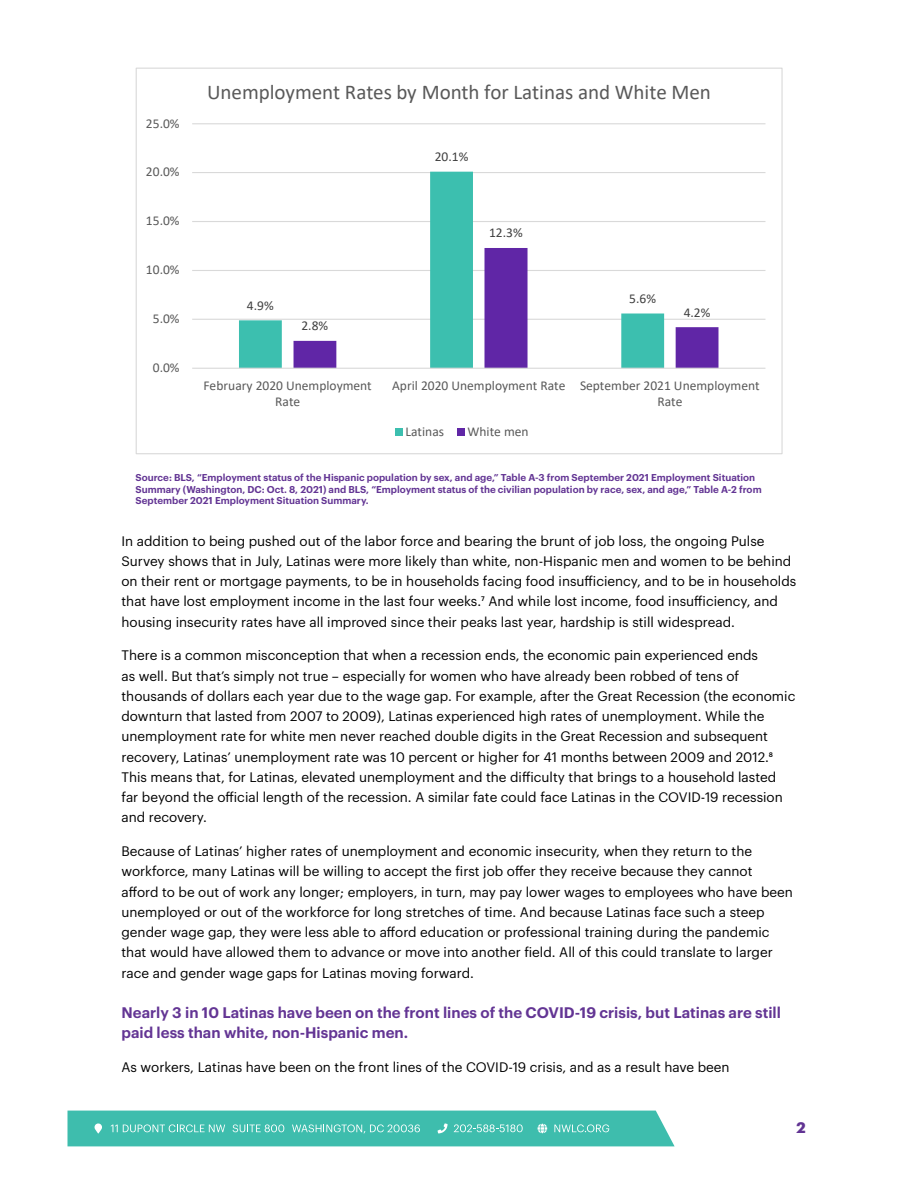
<style>
.page{position:relative;width:918px;height:1188px;background:#fff}
.page>*{position:absolute;margin:0;border:0;box-sizing:border-box;transform-origin:0 0}
.t1{font:21px "Calibri";color:#595959}
.t2{font:600 15px/20.2px "Graphik";color:#633594}
.t3{font:700 15px "Graphik";color:#613393}
.t4{font:13.5px/20.2px "Graphik";color:#000}
.t5{font:13.5px/16.5px "Calibri";color:#595959;text-align:center}
.t6{font:13.5px "Calibri";color:#404040}
.t7{font:600 9.75px/11.7px "Graphik";color:#633594}
</style>
<div class="page">
<svg style="left:67px;top:1111px;width:608px;height:35px;background:#4ac1b2"></svg>
<hr style="left:192px;top:319px;width:573px;height:1px;background:#d9d9d9">
<hr style="left:192px;top:270px;width:573px;height:1px;background:#d9d9d9">
<hr style="left:192px;top:221px;width:573px;height:1px;background:#d9d9d9">
<hr style="left:192px;top:172px;width:573px;height:1px;background:#d9d9d9">
<hr style="left:192px;top:123px;width:573px;height:1px;background:#d9d9d9">
<svg style="left:239px;top:172px;width:234px;height:196px"></svg>
<svg style="left:294px;top:248px;width:424px;height:120px"></svg>
<hr style="left:192px;top:368px;width:573px;height:1px;background:#d9d9d9">
<div style="left:395px;top:429px;width:7px;height:7px;background:#3cbfaf"></div>
<div style="left:457px;top:429px;width:8px;height:7px;background:#6026a6"></div>
<p class="t5" style="left:146px;top:114px;width:35px">25.0%</p>
<p class="t5" style="left:146px;top:163px;width:35px">20.0%</p>
<p class="t5" style="left:146px;top:212px;width:35px">15.0%</p>
<p class="t5" style="left:146px;top:261px;width:35px">10.0%</p>
<p class="t5" style="left:153px;top:310px;width:28px">5.0%</p>
<p class="t5" style="left:153px;top:359px;width:28px">0.0%</p>
<h1 class="t1" style="left:207px;top:78px;width:505px">Unemployment Rates by Month for Latinas and White Men</h1>
<p class="t6" style="left:247px;top:296px;width:28px">4.9%</p>
<p class="t6" style="left:301px;top:317px;width:28px">2.8%</p>
<p class="t6" style="left:435px;top:147px;width:35px">20.1%</p>
<p class="t6" style="left:489px;top:224px;width:35px">12.3%</p>
<p class="t6" style="left:629px;top:289px;width:28px">5.6%</p>
<p class="t6" style="left:684px;top:303px;width:28px">4.2%</p>
<p class="t5" style="left:203px;top:377px;width:170px">February 2020 Unemployment<br>Rate</p>
<p class="t5" style="left:657px;top:377px;width:104px;text-align:left;text-indent:-265px">April 2020 Unemployment Rate September 2021 Unemployment<br>Rate</p>
<p class="t5" style="left:406px;top:423px;width:40px">Latinas</p>
<p class="t5" style="left:468px;top:423px;width:63px">White men</p>
<p class="t7" style="left:136px;top:471px;width:628px">Source: BLS, “Employment status of the Hispanic population by sex, and age,” Table A-3 from September 2021 Employment Situation<br>Summary (Washington, DC: Oct. 8, 2021) and BLS, “Employment status of the civilian population by race, sex, and age,” Table A-2 from<br>September 2021 Employment Situation Summary.</p>
<p class="t4" style="left:122px;top:529px;width:676px">In addition to being pushed out of the labor force and bearing the brunt of job loss, the ongoing Pulse Survey shows that in July, Latinas were more likely than white, non-Hispanic men and women to be behind on their rent or mortgage payments, to be in households facing food insufficiency, and to be in households that have lost employment income in the last four weeks.7 And while lost income, food insufficiency, and housing insecurity rates have all improved since their peaks last year, hardship is still widespread.</p>
<p class="t4" style="left:122px;top:644px;width:675px">There is a common misconception that when a recession ends, the economic pain experienced ends<br>as well. But that’s simply not true – especially for women who have already been robbed of tens of thousands of dollars each year due to the wage gap. For example, after the Great Recession (the economic downturn that lasted from 2007 to 2009), Latinas experienced high rates of unemployment. While the unemployment rate for white men never reached double digits in the Great Recession and subsequent recovery, Latinas’ unemployment rate was 10 percent or higher for 41 months between 2009 and 2012.8<br>This means that, for Latinas, elevated unemployment and the difficulty that brings to a household lasted far beyond the official length of the recession. A similar fate could face Latinas in the COVID-19 recession and recovery.</p>
<p class="t4" style="left:122px;top:840px;width:673px">Because of Latinas’ higher rates of unemployment and economic insecurity, when they return to the workforce, many Latinas will be willing to accept the first job offer they receive because they cannot<br>afford to be out of work any longer; employers, in turn, may pay lower wages to employees who have been unemployed or out of the workforce for long stretches of time. And because Latinas face such a steep gender wage gap, they were less able to afford education or professional training during the pandemic that would have allowed them to advance or move into another field. All of this could translate to larger race and gender wage gaps for Latinas moving forward.</p>
<p class="t2" style="left:122px;top:1001px;width:661px">Nearly 3 in 10 Latinas have been on the front lines of the COVID-19 crisis, but Latinas are still paid less than white, non-Hispanic men.</p>
<p class="t4" style="left:122px;top:1056px;width:610px">As workers, Latinas have been on the front lines of the COVID-19 crisis, and as a result have been</p>
<p class="t3" style="left:797px;top:1116px;width:11px">2</p>
</div>
